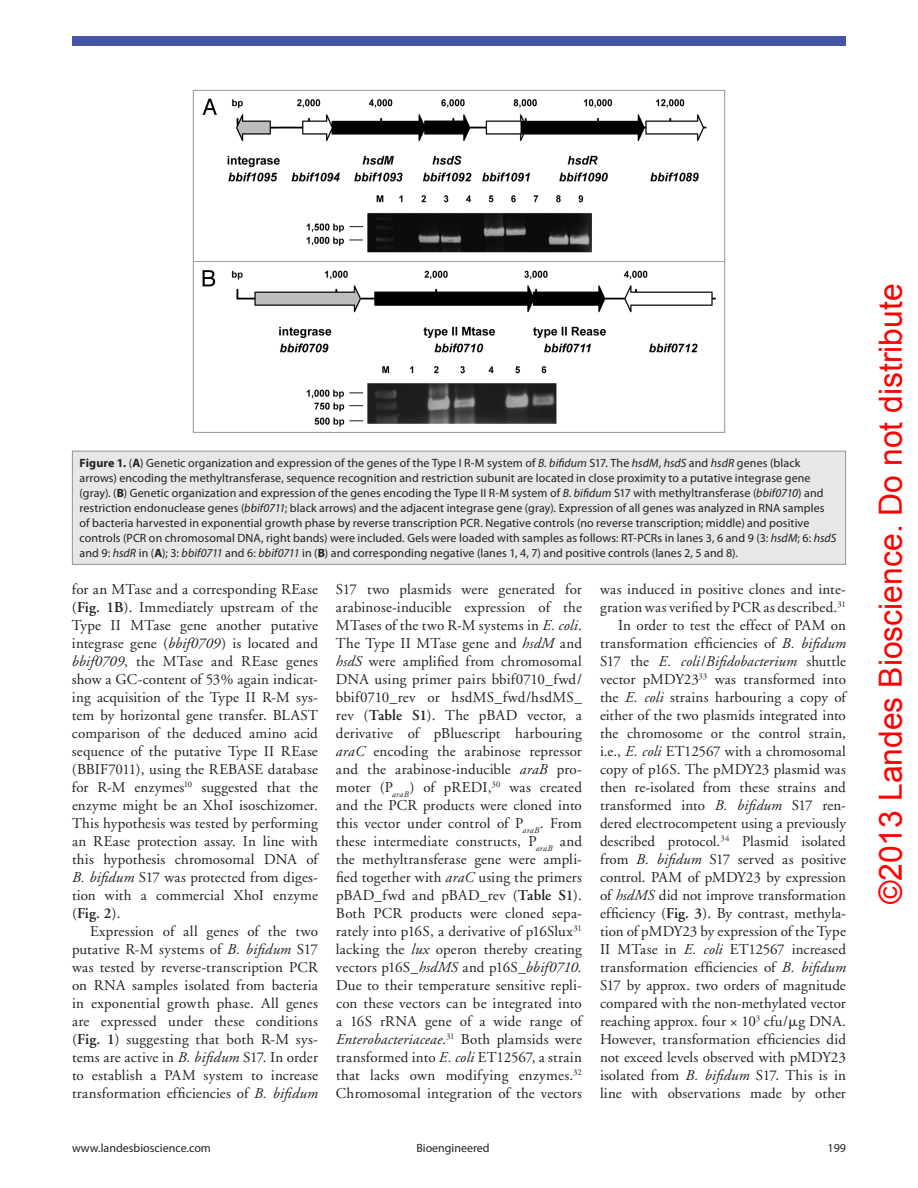
<style>
.page{position:relative;width:918px;height:1188px;background:#fff}
.page>*{position:absolute;margin:0;border:0;box-sizing:border-box;transform-origin:0 0}
.t1{font:31.95px "Arial";color:#f00}
.t2{font:15px/18px "Adobe Garamond";letter-spacing:.005em;color:#231f20;text-align:justify}
.t3{font:12px/15px "Myriad Pro";letter-spacing:.01em;color:#231f20}
.s1{font-weight:700}
.s2{font-style:italic}
.s3{font-weight:600}
.s4{font-family:"Universal Std Greekw Math Pi"}
</style>
<div class="page">
<div style="left:72px;top:36px;width:774px;height:10px;background:#4455a4"></div>
<img style="left:195px;top:98px;width:528px;height:329px">
<div style="left:72px;top:451px;width:774px;height:113px;background:#e6e7e9"></div>
<div style="left:72px;top:451px;width:774px;height:114px;border:1px solid #939598"></div>
<p class="t3" style="left:80px;top:456px;width:758px"><span class="s1">Figure 1.</span> (<span class="s1">A</span>) Genetic organization and expression of the genes of the Type I R-M system of <span class="s2">B. bifidum</span> S17. The <span class="s2">hsdM</span>, <span class="s2">hsdS</span> and <span class="s2">hsdR</span> genes (black arrows) encoding the methyltransferase, sequence recognition and restriction subunit are located in close proximity to a putative integrase gene (gray). (<span class="s1">B</span>) Genetic organization and expression of the genes encoding the Type II R-M system of <span class="s2">B. bifidum</span> S17 with methyltransferase (<span class="s2">bbif0710</span>) and restriction endonuclease genes (<span class="s2">bbif0711</span>; black arrows) and the adjacent integrase gene (gray). Expression of all genes was analyzed in RNA samples of bacteria harvested in exponential growth phase by reverse transcription PCR. Negative controls (no reverse transcription; middle) and positive controls (PCR on chromosomal DNA, right bands) were included. Gels were loaded with samples as follows: RT-PCRs in lanes 3, 6 and 9 (3: <span class="s2">hsdM</span>; 6: <span class="s2">hsdS </span>and 9: <span class="s2">hsdR</span> in (<span class="s1">A</span>); 3: <span class="s2">bbif0711</span> and 6: <span class="s2">bbif0711</span> in (<span class="s1">B</span>) and corresponding negative (lanes 1, 4, 7) and positive controls (lanes 2, 5 and 8).</p>
<p class="t2" style="left:72px;top:581px;width:248px">for an MTase and a corresponding REase (<span class="s3">Fig. 1B</span>). Immediately upstream of the Type II MTase gene another putative integrase gene (<span class="s2">bbif0709</span>) is located and <span class="s2">bbif0709</span>, the MTase and REase genes show a GC-content of 53% again indicat&shy;ing acquisition of the Type II R-M sys&shy;tem by horizontal gene transfer. BLAST comparison of the deduced amino acid sequence of the putative Type II REase (BBIF7011), using the REBASE database for R-M enzymes<sup>10</sup> suggested that the enzyme might be an XhoI isoschizomer.<br>This hypothesis was tested by performing an REase protection assay. In line with this hypothesis chromosomal DNA of <span class="s2">B. bifidum</span> S17 was protected from diges&shy;tion with a commercial XhoI enzyme (<span class="s3">Fig. 2</span>).</p>
<p class="t2" style="left:72px;top:923px;width:248px;text-indent:18px">Expression of all genes of the two putative R-M systems of <span class="s2">B. bifidum</span> S17 was tested by reverse-transcription PCR on RNA samples isolated from bacteria in exponential growth phase. All genes are expressed under these conditions (<span class="s3">Fig. 1</span>) suggesting that both R-M sys&shy;tems are active in <span class="s2">B. bifidum</span> S17. In order to establish a PAM system to increase transformation efficiencies of <span class="s2">B. bifidum</span></p>
<p class="t2" style="left:336px;top:581px;width:248px">S17 two plasmids were generated for arabinose-inducible expression of the MTases of the two R-M systems in <span class="s2">E. coli</span>.<br>The Type II MTase gene and <span class="s2">hsdM</span> and <span class="s2">hsdS</span> were amplified from chromosomal DNA using primer pairs bbif0710_fwd/ bbif0710_rev or hsdMS_fwd/hsdMS_ rev (<span class="s3">Table S1</span>). The pBAD vector, a derivative of pBluescript harbouring <span class="s2">araC</span> encoding the arabinose repressor and the arabinose-inducible <span class="s2">araB</span> pro&shy;moter (P<sub>araB</sub>) of pREDI,<sup>30</sup> was created and the PCR products were cloned into this vector under control of P<sub>araB</sub>. From these intermediate constructs, P<sub>araB</sub> and the methyltransferase gene were ampli&shy;fied together with <span class="s2">araC</span> using the primers pBAD_fwd and pBAD_rev (<span class="s3">Table S1</span>).<br>Both PCR products were cloned sepa&shy;rately into p16S, a derivative of p16Slux<sup>31 </sup>lacking the <span class="s2">lux</span> operon thereby creating vectors p16S_<span class="s2">hsdMS</span> and p16S_<span class="s2">bbif0710.<br></span>Due to their temperature sensitive repli&shy;con these vectors can be integrated into a 16S rRNA gene of a wide range of <span class="s2">Enterobacteriaceae</span>.<sup>31</sup> Both plamsids were transformed into <span class="s2">E. coli</span> ET12567, a strain that lacks own modifying enzymes.<sup>32<br></sup>Chromosomal integration of the vectors</p>
<p class="t2" style="left:600px;top:581px;width:248px;text-align:right">was induced in positive clones and inte&shy;gration was verified by PCR as described.<sup>31<br></sup>In order to test the effect of PAM on transformation efficiencies of <span class="s2">B. bifidum </span>S17 the <span class="s2">E. coli</span>/<span class="s2">Bifidobacterium</span> shuttle vector pMDY23<sup>33</sup> was transformed into the <span class="s2">E. coli</span> strains harbouring a copy of either of the two plasmids integrated into the chromosome or the control strain, i.e., <span class="s2">E. coli</span> ET12567 with a chromosomal copy of p16S. The pMDY23 plasmid was then re-isolated from these strains and transformed into <span class="s2">B. bifidum</span> S17 ren&shy;dered electrocompetent using a previously described protocol.<sup>34</sup> Plasmid isolated from <span class="s2">B. bifidum</span> S17 served as positive control. PAM of pMDY23 by expression of <span class="s2">hsdMS</span> did not improve transformation efficiency (<span class="s3">Fig. 3</span>). By contrast, methyla&shy;tion of pMDY23 by expression of the Type II MTase in <span class="s2">E. coli</span> ET12567 increased transformation efficiencies of <span class="s2">B. bifidum </span>S17 by approx. two orders of magnitude compared with the non-methylated vector reaching approx. four × 10<sup>3</sup> cfu/<span class="s4">μ</span>g DNA.<br>However, transformation efficiencies did not exceed levels observed with pMDY23 isolated from <span class="s2">B. bifidum</span> S17. This is in line with observations made by other</p>
<p class="t3" style="left:72px;top:1141px;width:140px">www.landesbioscience.com</p>
<p class="t3" style="left:416px;top:1141px;width:75px">Bioengineered</p>
<p class="t3" style="left:828px;top:1141px;width:20px">199</p>
<h1 class="t1" style="left:870px;top:904px;width:622px;rotate:-90deg">©2013 Landes Bioscience. Do not distribute</h1>
</div>
